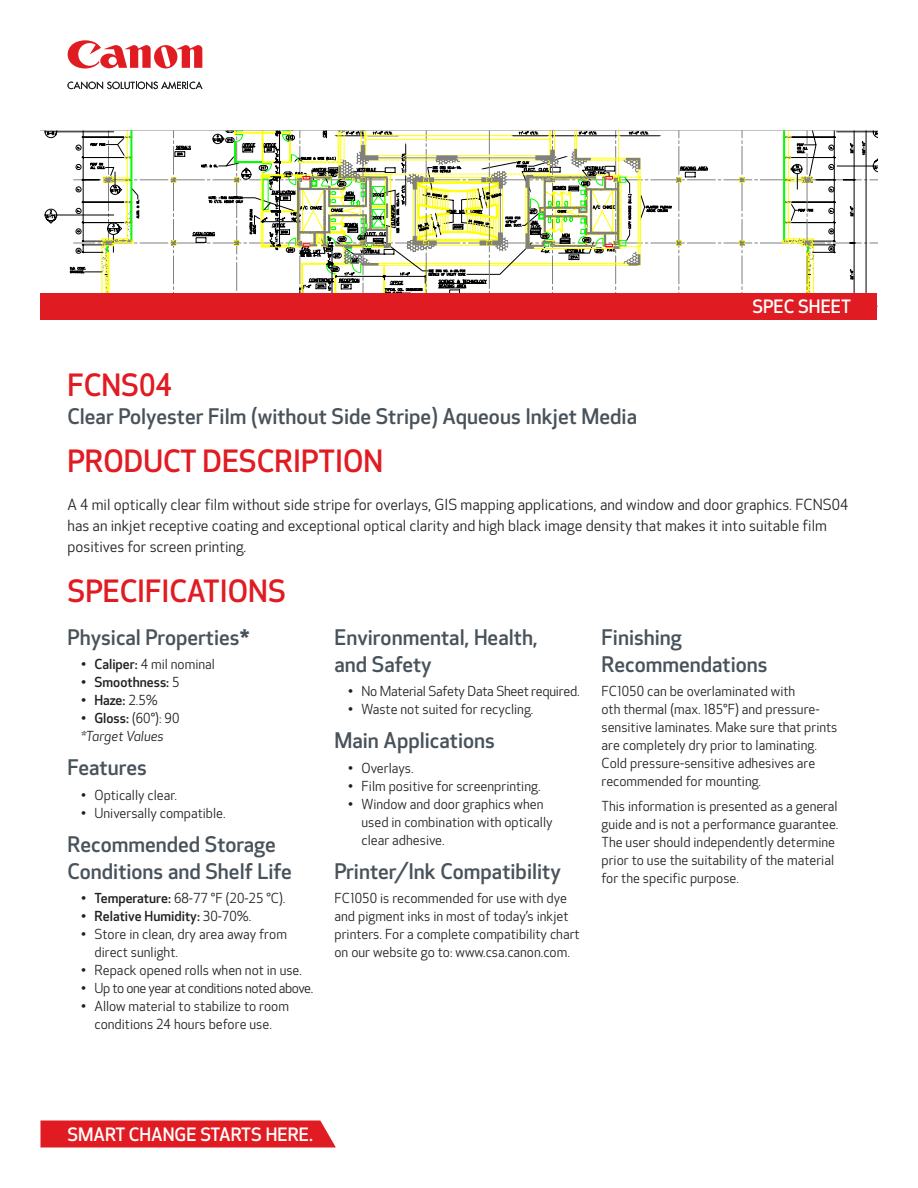
<style>
.page{position:relative;width:918px;height:1188px;background:#fff}
.page>*{position:absolute;margin:0;border:0;box-sizing:border-box;transform-origin:0 0}
._1st_Header{font:500 30px "Optic Sans 301";color:#e11b22}
._2nd_Header{font:500 21px/27px "Optic Sans 301";color:#48525a}
.Sub_Header{font:500 21px "Optic Sans 301";color:#48525a}
.Smart_Change_Starts{font:500 18px "Optic Sans 301";color:#fff}
.Body_Copy{font:15px/21px "Optic Sans 201";color:#231f20}
._1st_Bullet{font:13.5px/18px "Optic Sans 201";color:#231f20}
.t1{font:500 13.5px "Optic Sans 301";color:#231f20}
._1st_Bullet-2{font:13.5px "Optic Sans 201";letter-spacing:-.03em;color:#231f20}
._1st_Bullet-3{font:13.5px "Optic Sans 201";letter-spacing:-.02em;color:#231f20}
._1st_Bullet-4{font:italic 13.5px "Optic Sans 202";color:#231f20}
.s1{font-family:"Optic Sans 301";font-weight:500}
.s2{font-family:"Optic Sans 201";font-weight:400}
</style>
<div class="page">
<hr style="left:611px;top:377px;width:203px;height:1px;background:#ff0">
<hr style="left:102px;top:377px;width:202px;height:1px;background:#ff0">
<svg style="left:44px;top:131px;width:834px;height:162px"></svg>
<svg style="left:68px;top:81px;width:134px;height:8px"></svg>
<svg style="left:68px;top:40px;width:134px;height:29px"></svg>
<div style="left:40px;top:293px;width:838px;height:27px;background:#e11b22"></div>
<svg style="left:40px;top:1120px;width:296px;height:28px;background:#e2292f"></svg>
<p class="_1st_Header" style="left:68px;top:368px;width:106px">FCNS04</p>
<p class="Sub_Header" style="left:68px;top:404px;width:571px">Clear Polyester Film (without Side Stripe) Aqueous Inkjet Media</p>
<p class="_1st_Header" style="left:68px;top:444px;width:317px">PRODUCT DESCRIPTION</p>
<p class="Smart_Change_Starts" style="left:752px;top:296px;width:100px">SPEC SHEET</p>
<p class="Body_Copy" style="left:68px;top:495px;width:782px">A 4 mil optically clear film without side stripe for overlays, GIS mapping applications, and window and door graphics. FCNS04 has an inkjet receptive coating and exceptional optical clarity and high black image density that makes it into suitable film positives for screen printing.</p>
<p class="_1st_Header" style="left:68px;top:574px;width:220px">SPECIFICATIONS</p>
<p class="_2nd_Header" style="left:68px;top:624px;width:184px">Physical Properties*</p>
<p class="_1st_Bullet" style="left:81px;top:656px;width:136px"><span class="s1">• Caliper:</span> 4 mil nominal</p>
<p class="t1" style="left:81px;top:675px;width:100px">• Smoothness: <span class="s2">5</span></p>
<p class="t1" style="left:81px;top:693px;width:78px">• Haze: <span class="s2">2.5%</span></p>
<p class="_1st_Bullet" style="left:81px;top:710px;width:100px"><span class="s1">• Gloss:</span> (60°): 90</p>
<p class="_1st_Bullet-4" style="left:81px;top:729px;width:84px">*Target Values</p>
<p class="_2nd_Header" style="left:68px;top:755px;width:81px">Features</p>
<p class="_1st_Bullet" style="left:81px;top:786px;width:98px">• Optically clear.</p>
<p class="_1st_Bullet" style="left:81px;top:804px;width:146px">• Universally compatible.</p>
<p class="_2nd_Header" style="left:68px;top:831px;width:226px">Recommended Storage<br>Conditions and Shelf Life</p>
<p class="_1st_Bullet" style="left:81px;top:890px;width:206px"><span class="s1">• Temperature:</span> 68-77 °F (20-25 °C).</p>
<p class="t1" style="left:81px;top:909px;width:172px">• Relative Humidity: <span class="s2">30-70%.</span></p>
<p class="_1st_Bullet" style="left:94px;top:926px;width:194px;text-indent:-14px">• Store in clean, dry area away from direct sunlight.</p>
<p class="_1st_Bullet" style="left:81px;top:962px;width:223px">• Repack opened rolls when not in use.</p>
<p class="_1st_Bullet-2" style="left:81px;top:981px;width:234px">• Up to one year at conditions noted above.</p>
<p class="_1st_Bullet" style="left:81px;top:998px;width:210px;text-align:center">• Allow material to stabilize to room conditions 24 hours before use.</p>
<p class="_2nd_Header" style="left:334px;top:624px;width:205px">Environmental, Health, and Safety</p>
<p class="_1st_Bullet-3" style="left:348px;top:684px;width:233px">• No Material Safety Data Sheet required.</p>
<p class="_1st_Bullet" style="left:348px;top:701px;width:187px">• Waste not suited for recycling.</p>
<p class="_2nd_Header" style="left:334px;top:728px;width:162px">Main Applications</p>
<p class="_1st_Bullet" style="left:348px;top:759px;width:67px">• Overlays.</p>
<p class="_1st_Bullet" style="left:348px;top:777px;width:194px">• Film positive for screenprinting.</p>
<p class="_1st_Bullet" style="left:362px;top:795px;width:193px;text-indent:-14px">• Window and door graphics when used in combination with optically clear adhesive.</p>
<p class="_2nd_Header" style="left:334px;top:858px;width:228px">Printer/Ink Compatibility</p>
<p class="_1st_Bullet" style="left:334px;top:890px;width:247px">FC1050 is recommended for use with dye and pigment inks in most of today’s inkjet printers. For a complete compatibility chart on our website go to: www.csa.canon.com.</p>
<p class="_2nd_Header" style="left:602px;top:624px;width:168px">Finishing<br>Recommendations</p>
<p class="_1st_Bullet" style="left:602px;top:683px;width:237px">FC1050 can be overlaminated with<br>oth thermal (max. 185°F) and pressure&shy;sensitive laminates. Make sure that prints are completely dry prior to laminating.<br>Cold pressure-sensitive adhesives are recommended for mounting.</p>
<p class="_1st_Bullet" style="left:602px;top:798px;width:239px">This information is presented as a general guide and is not a performance guarantee.<br>The user should independently determine prior to use the suitability of the material for the specific purpose.</p>
<p class="Smart_Change_Starts" style="left:68px;top:1124px;width:247px">SMART CHANGE STARTS HERE.</p>
</div>
